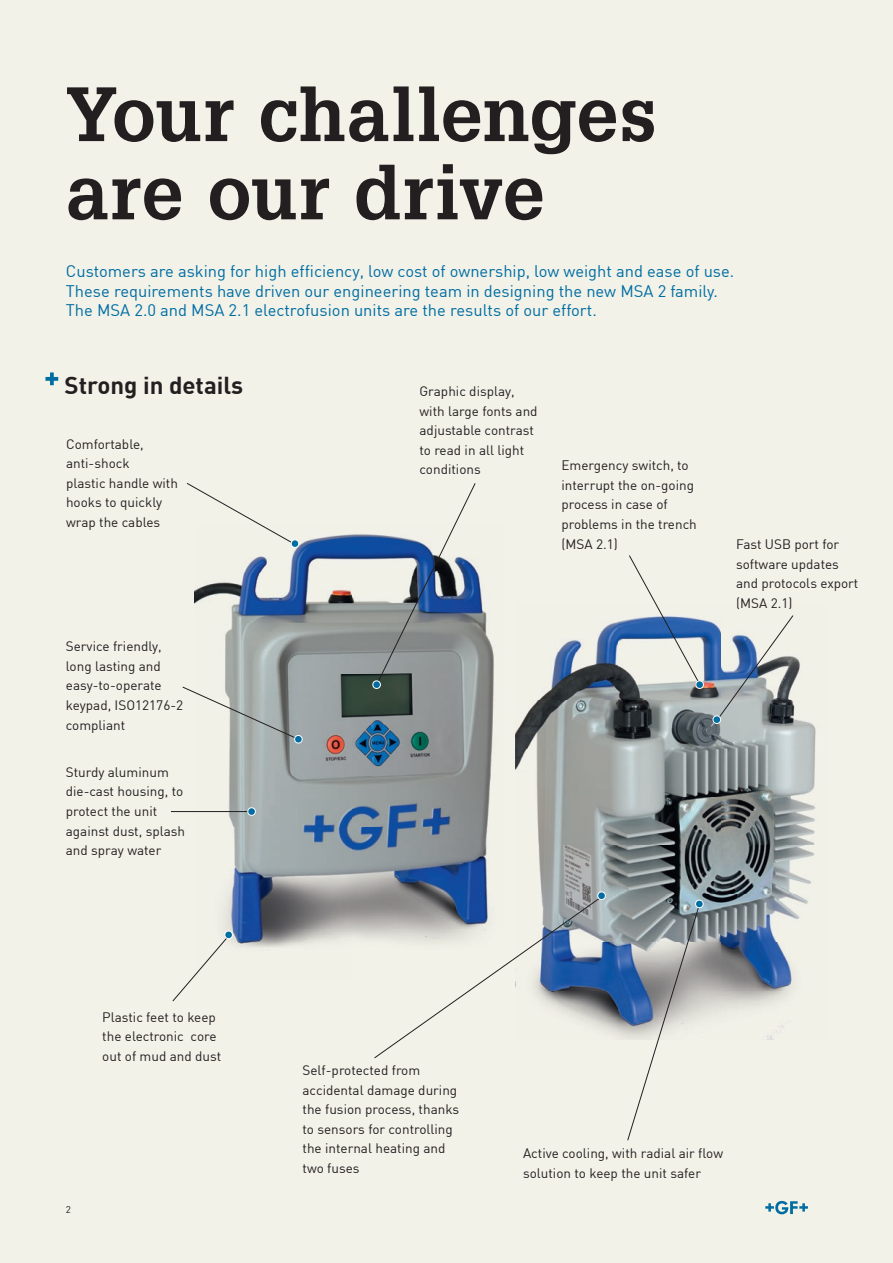
<style>
.page{position:relative;width:893px;height:1263px;background:#f2f2e9}
.page>*{position:absolute;margin:0;border:0;box-sizing:border-box;transform-origin:0 0}
.t1{font:700 75px/78.3px "Glypha LT Pro";letter-spacing:.01em;color:#231f20}
.t2{font:700 24px "DIN";color:#231f20}
.t3{font:16.5px/19.5px "DIN";color:#006da2}
.t4{font:13.5px/19.5px "DIN";color:#231f20}
.t5{font:9.75px "DIN";color:#231f20}
</style>
<div class="page">
<img style="left:516px;top:615px;width:300px;height:425px">
<img style="left:194px;top:534px;width:300px;height:414px">
<svg style="left:765px;top:1201px;width:43px;height:13px"></svg>
<svg style="left:45px;top:372px;width:13px;height:13px"></svg>
<hr style="left:171px;top:811px;width:77px;height:1px;background:#231f20">
<svg style="left:712px;top:615px;width:81px;height:109px"></svg>
<svg style="left:629px;top:555px;width:76px;height:134px"></svg>
<svg style="left:372px;top:483px;width:104px;height:206px"></svg>
<svg style="left:187px;top:483px;width:113px;height:65px"></svg>
<svg style="left:182px;top:686px;width:121px;height:57px"></svg>
<svg style="left:172px;top:930px;width:62px;height:71px"></svg>
<svg style="left:374px;top:891px;width:233px;height:167px"></svg>
<svg style="left:627px;top:899px;width:77px;height:242px"></svg>
<svg style="left:247px;top:806px;width:10px;height:10px"></svg>
<h1 class="t1" style="left:66px;top:73px;width:592px">Your challenges are our drive</h1>
<p class="t3" style="left:66px;top:261px;width:670px">Customers are asking for high efficiency, low cost of ownership, low weight and ease of use.<br>These requirements have driven our engineering team in designing the new MSA 2 family.<br>The MSA 2.0 and MSA 2.1 electrofusion units are the results of our effort.</p>
<h2 class="t2" style="left:65px;top:370px;width:180px">Strong in details</h2>
<p class="t4" style="left:66px;top:434px;width:113px">Comfortable, anti-shock<br>plastic handle with hooks to quickly wrap the cables</p>
<p class="t4" style="left:66px;top:636px;width:119px">Service friendly, long lasting and easy-to-operate keypad, ISO12176-2 compliant</p>
<p class="t4" style="left:66px;top:762px;width:121px">Sturdy aluminum die-cast housing, to protect the unit against dust, splash and spray water</p>
<p class="t4" style="left:420px;top:381px;width:120px">Graphic display, with large fonts and adjustable contrast to read in all light conditions</p>
<p class="t4" style="left:561px;top:455px;width:137px">Emergency switch, to interrupt the on-going process in case of problems in the trench (MSA 2.1)</p>
<p class="t4" style="left:736px;top:534px;width:124px">Fast USB port for software updates and protocols export (MSA 2.1)</p>
<p class="t4" style="left:102px;top:1007px;width:120px">Plastic feet to keep the electronic core out of mud and dust</p>
<p class="t5" style="left:66px;top:1203px;width:7px">2</p>
<p class="t4" style="left:303px;top:1060px;width:158px">Self-protected from accidental damage during the fusion process, thanks to sensors for controlling the internal heating and two fuses</p>
<p class="t4" style="left:523px;top:1143px;width:202px">Active cooling, with radial air flow solution to keep the unit safer</p>
</div>
